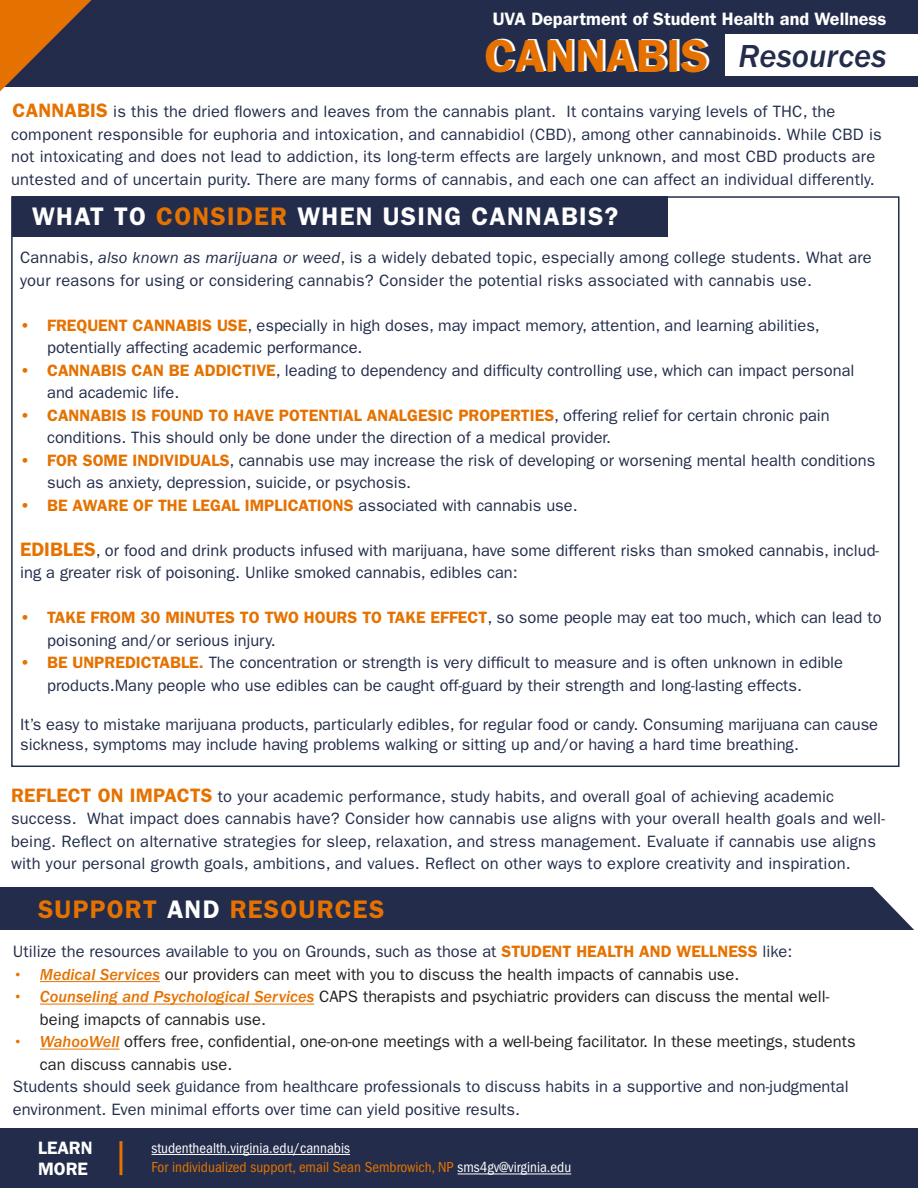
<style>
.page{position:relative;width:918px;height:1188px;background:#fff}
.page>*{position:absolute;margin:0;border:0;box-sizing:border-box;transform-origin:0 0}
.t1{font:600 46.5px "ITC Franklin Gothic Std";color:#fff}
.t2{font:33px "ITC Franklin Gothic Std Med It";color:#232d4b}
.t3{font:600 25.5px "ITC Franklin Gothic Std";letter-spacing:.05em;color:#fff}
.t4{font:600 25.5px "ITC Franklin Gothic Std";letter-spacing:.05em;color:#e57200}
.t5{font:600 18px "ITC Franklin Gothic Std";color:#fff}
.t6{font:16.5px/22.5px "ITC Franklin Gothic Std";color:#232d4b}
.t7{font:16.5px/22.5px "ITC Franklin Gothic Std";color:#231f20}
.t8{font:600 16.5px "ITC Franklin Gothic Std";color:#e57200}
.t9{font:condensed 15px/19.5px "ITC Franklin Gothic Std";color:#fff}
.s1{font-weight:600;font-size:19.5px;color:#e57200}
.s2{color:#e57200}
.s3{font-style:italic}
.s4{font-weight:600;color:#e57200}
.s5{font-weight:400;color:#232d4b}
.s6{color:#fff}
.s7{font-family:"ITC Franklin Gothic Std Med It";color:#e57200}
</style>
<div class="page">
<div style="left:1px;top:0;width:917px;height:86px;background:#232d4b"></div>
<svg style="left:0;top:0;width:91px;height:91px"></svg>
<div style="left:726px;top:34px;width:192px;height:41px;background:#fff"></div>
<div style="left:0;top:1129px;width:918px;height:59px;background:#232d4b"></div>
<hr style="left:119px;top:1141px;width:3px;height:34px;background:#e57200">
<hr style="left:152px;top:1154px;width:198px;height:1px;background:#fff">
<hr style="left:458px;top:1174px;width:113px;height:1px;background:#fff">
<div style="left:11px;top:196px;width:889px;height:571px;background:#fff;border:2px solid #232d4b"></div>
<div style="left:13px;top:196px;width:655px;height:41px;background:#232d4b"></div>
<div style="left:0;top:888px;width:918px;height:42px;background:#232d4b"></div>
<svg style="left:866px;top:887px;width:52px;height:43px"></svg>
<hr style="left:40px;top:981px;width:120px;height:1px;background:#e57200">
<hr style="left:40px;top:1004px;width:274px;height:1px;background:#e57200">
<hr style="left:40px;top:1049px;width:80px;height:1px;background:#e57200">
<p class="t5" style="left:493px;top:8px;width:395px">UVA Department of Student Health and Wellness</p>
<p class="t1" style="left:487px;top:27px;width:226px">CANNABIS</p>
<p class="t2" style="left:738px;top:37px;width:150px">Resources</p>
<p class="t6" style="left:11px;top:100px;width:872px"><span class="s1">CANNABIS</span> is this the dried flowers and leaves from the cannabis plant. It contains varying levels of THC, the component responsible for euphoria and intoxication, and cannabidiol (CBD), among other cannabinoids. While CBD is not intoxicating and does not lead to addiction, its long-term effects are largely unknown, and most CBD products are untested and of uncertain purity. There are many forms of cannabis, and each one can affect an individual differently.</p>
<p class="t3" style="left:32px;top:201px;width:588px">WHAT TO <span class="s2">CONSIDER</span> WHEN USING CANNABIS?</p>
<p class="t6" style="left:20px;top:247px;width:853px">Cannabis, <span class="s3">also known as marijuana or weed</span>, is a widely debated topic, especially among college students. What are your reasons for using or considering cannabis? Consider the potential risks associated with cannabis use.</p>
<p class="t6" style="left:47px;top:314px;width:774px;text-indent:-27px"><span class="s4">• FREQUENT CANNABIS USE</span>, especially in high doses, may impact memory, attention, and learning abilities, potentially affecting academic performance.</p>
<p class="t6" style="left:47px;top:359px;width:809px;text-indent:-27px"><span class="s4">• CANNABIS CAN BE ADDICTIVE</span>, leading to dependency and difficulty controlling use, which can impact personal and academic life.</p>
<p class="t6" style="left:47px;top:404px;width:784px;text-indent:-27px"><span class="s4">• CANNABIS IS FOUND TO HAVE POTENTIAL ANALGESIC PROPERTIES</span>, offering relief for certain chronic pain conditions. This should only be done under the direction of a medical provider.</p>
<p class="t6" style="left:47px;top:449px;width:830px;text-indent:-27px"><span class="s4">• FOR SOME INDIVIDUALS</span>, cannabis use may increase the risk of developing or worsening mental health conditions such as anxiety, depression, suicide, or psychosis.</p>
<p class="t8" style="left:20px;top:495px;width:559px">• BE AWARE OF THE LEGAL IMPLICATIONS <span class="s5">associated with cannabis use.</span></p>
<p class="t6" style="left:20px;top:539px;width:861px"><span class="s1">EDIBLES</span>, or food and drink products infused with marijuana, have some different risks than smoked cannabis, includ&shy;ing a greater risk of poisoning. Unlike smoked cannabis, edibles can:</p>
<p class="t6" style="left:47px;top:607px;width:836px;text-indent:-27px"><span class="s4">• TAKE FROM 30 MINUTES TO TWO HOURS TO TAKE EFFECT</span>, so some people may eat too much, which can lead to poisoning and/or serious injury.</p>
<p class="t6" style="left:47px;top:652px;width:798px;text-indent:-27px"><span class="s4">• BE UNPREDICTABLE.</span> The concentration or strength is very difficult to measure and is often unknown in edible products.Many people who use edibles can be caught off-guard by their strength and long-lasting effects.</p>
<p class="t6" style="left:20px;top:715px;width:860px;line-height:19.8px">It’s easy to mistake marijuana products, particularly edibles, for regular food or candy. Consuming marijuana can cause sickness, symptoms may include having problems walking or sitting up and/or having a hard time breathing.</p>
<p class="t6" style="left:11px;top:785px;width:875px"><span class="s1">REFLECT ON IMPACTS</span> to your academic performance, study habits, and overall goal of achieving academic success. What impact does cannabis have? Consider how cannabis use aligns with your overall health goals and well&shy;being. Reflect on alternative strategies for sleep, relaxation, and stress management. Evaluate if cannabis use aligns with your personal growth goals, ambitions, and values. Reflect on other ways to explore creativity and inspiration.</p>
<p class="t4" style="left:38px;top:894px;width:348px">SUPPORT <span class="s6">AND</span> RESOURCES</p>
<p class="t6" style="left:13px;top:941px;width:781px">Utilize the resources available to you on Grounds, such as those at <span class="s4">STUDENT HEALTH AND WELLNESS</span> like:</p>
<p class="t7" style="left:13px;top:963px;width:728px"><span class="s7">• Medical Services</span> our providers can meet with you to discuss the health impacts of cannabis use.</p>
<p class="t7" style="left:40px;top:986px;width:791px;text-indent:-27px"><span class="s7">• Counseling and Psychological Services</span> CAPS therapists and psychiatric providers can discuss the mental well&shy;being imapcts of cannabis use.</p>
<p class="t7" style="left:40px;top:1031px;width:817px;text-indent:-27px"><span class="s7">• WahooWell</span> offers free, confidential, one-on-one meetings with a well-being facilitator. In these meetings, students can discuss cannabis use.</p>
<p class="t6" style="left:13px;top:1076px;width:837px">Students should seek guidance from healthcare professionals to discuss habits in a supportive and non-judgmental environment. Even minimal efforts over time can yield positive results.</p>
<p class="t5" style="left:38px;top:1137px;width:56px">LEARN</p>
<p class="t5" style="left:38px;top:1158px;width:52px">MORE</p>
<p class="t9" style="left:152px;top:1138px;width:421px">studenthealth.virginia.edu/cannabis<br><span class="s2">For individualized support, email Sean Sembrowich, NP</span> sms4gv@virginia.edu</p>
</div>
